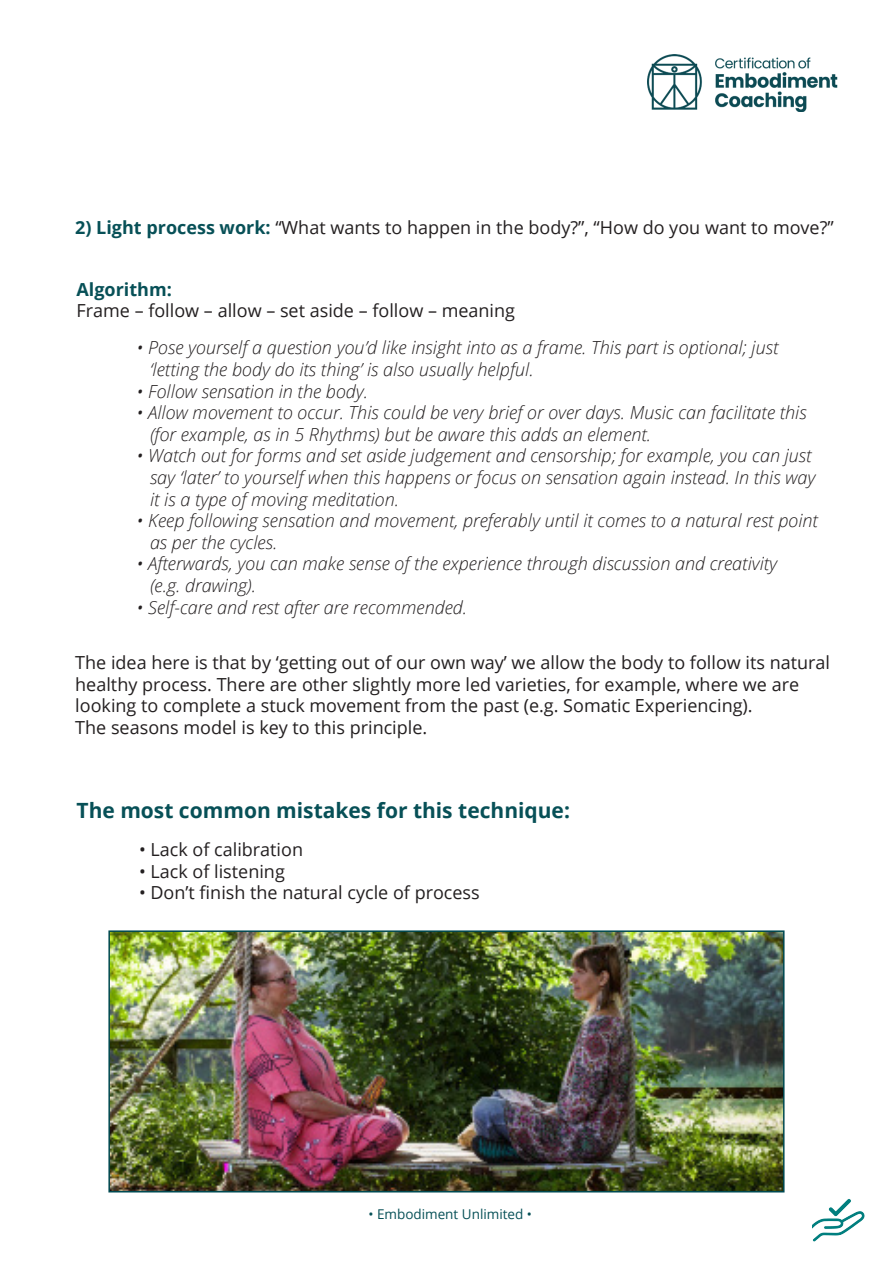
<style>
.page{position:relative;width:893px;height:1263px;background:#fff}
.page>*{position:absolute;margin:0;border:0;box-sizing:border-box;transform-origin:0 0}
.Subheading{font:700 21px "Open Sans";color:#075057}
.List{font:italic 300 18px/21.6px "Open Sans";color:#231f20}
.Body_Copy{font:18px/21.6px "Open Sans";color:#231f20}
.Subheading-2{font:18px "Open Sans";color:#231f20}
.Subheading-3{font:700 18px "Open Sans";color:#075057}
.t1{font:13.5px "Open Sans";color:#075057}
.s1{font-weight:700;color:#075057}
</style>
<div class="page">
<img style="left:647px;top:54px;width:191px;height:58px">
<img style="left:812px;top:1199px;width:53px;height:43px">
<img style="left:111px;top:933px;width:670px;height:256px">
<div style="left:108px;top:930px;width:676px;height:262px;border:2px solid #004a52"></div>
<p class="Body_Copy" style="left:75px;top:216px;width:760px"><span class="s1">2) Light process work:</span> “What wants to happen in the body?”, “How do you want to move?”</p>
<p class="Subheading-3" style="left:76px;top:276px;width:97px">Algorithm:</p>
<p class="Subheading-2" style="left:76px;top:298px;width:440px">Frame – follow – allow – set aside – follow – meaning</p>
<p class="List" style="left:150px;top:336px;width:630px;text-indent:-14px">• Pose yourself a question you’d like insight into as a frame. This part is optional; just ‘letting the body do its thing’ is also usually helpful.</p>
<p class="List" style="left:136px;top:380px;width:233px">• Follow sensation in the body.</p>
<p class="List" style="left:150px;top:401px;width:658px;text-indent:-14px">• Allow movement to occur. This could be very brief or over days. Music can facilitate this (for example, as in 5 Rhythms) but be aware this adds an element.</p>
<p class="List" style="left:150px;top:444px;width:667px;text-indent:-14px">• Watch out for forms and set aside judgement and censorship; for example, you can just say ‘later’ to yourself when this happens or focus on sensation again instead. In this way it is a type of moving meditation.</p>
<p class="List" style="left:150px;top:509px;width:669px;text-indent:-14px">• Keep following sensation and movement, preferably until it comes to a natural rest point as per the cycles.</p>
<p class="List" style="left:150px;top:552px;width:629px;text-indent:-14px">• Afterwards, you can make sense of the experience through discussion and creativity (e.g. drawing).</p>
<p class="List" style="left:136px;top:596px;width:332px">• Self-care and rest after are recommended.</p>
<p class="Body_Copy" style="left:75px;top:651px;width:756px">The idea here is that by ‘getting out of our own way’ we allow the body to follow its natural healthy process. There are other slightly more led varieties, for example, where we are looking to complete a stuck movement from the past (e.g. Somatic Experiencing).<br>The seasons model is key to this principle.</p>
<p class="Subheading" style="left:76px;top:795px;width:495px">The most common mistakes for this technique:</p>
<p class="Body_Copy" style="left:139px;top:838px;width:166px">• Lack of calibration</p>
<p class="Body_Copy" style="left:139px;top:860px;width:147px">• Lack of listening</p>
<p class="Body_Copy" style="left:139px;top:881px;width:342px">• Don’t finish the natural cycle of process</p>
<p class="t1" style="left:368px;top:1205px;width:165px">• Embodiment Unlimited •</p>
</div>
